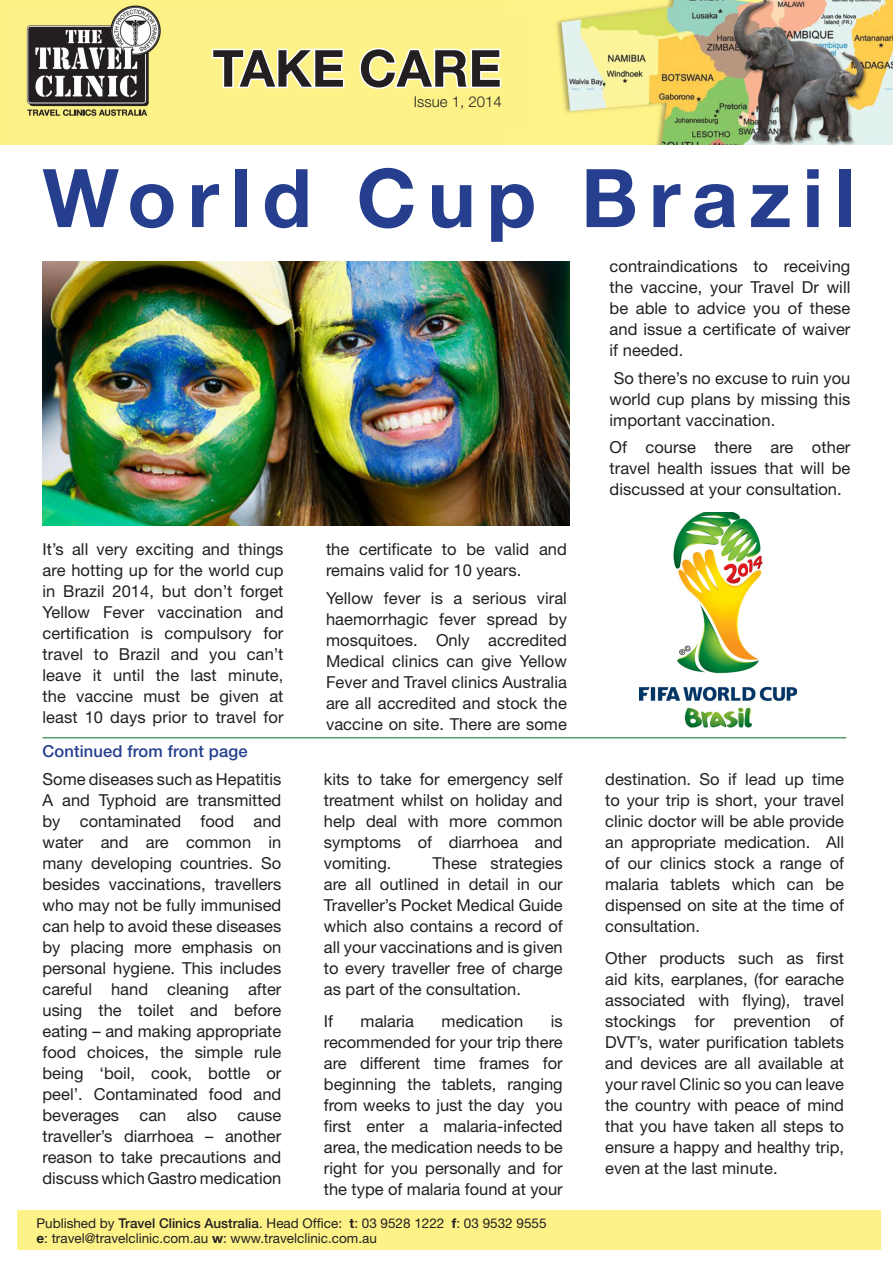
<style>
.page{position:relative;width:893px;height:1263px;background:#fff}
.page>*{position:absolute;margin:0;border:0;box-sizing:border-box;transform-origin:0 0}
.t1{font:700 81px "Helvetica Neue";letter-spacing:.135em;color:#253f8e}
.t2{font:700 51px "Helvetica Neue";color:#231f20}
.Paras{font:16.5px/21px "Helvetica Neue";color:#231f20;text-align:justify}
.t3{font:500 16.5px "Helvetica Neue";letter-spacing:.01em;color:#253f8e}
.t4{font:300 15px "Helvetica Neue";color:#231f20}
.t5{font:13.5px/15px "Helvetica Neue";color:#231f20}
.s1{font-weight:500}
.s2{font-weight:700}
</style>
<div class="page">
<img style="left:0;top:0;width:893px;height:145px">
<div style="left:17px;top:1210px;width:863px;height:39px;background:#fdf288"></div>
<svg style="left:210px;top:47px;width:136px;height:44px"></svg>
<svg style="left:358px;top:46px;width:145px;height:45px"></svg>
<img style="left:43px;top:261px;width:527px;height:264px">
<img style="left:639px;top:512px;width:157px;height:216px">
<hr style="left:43px;top:737px;width:803px;height:1px;background:#02731b">
<p class="t2" style="left:213px;top:37px;width:290px">TAKE CARE</p>
<p class="t4" style="left:414px;top:92px;width:89px">Issue 1, 2014</p>
<p class="t1" style="left:43px;top:148px;width:814px">World Cup Brazil</p>
<p class="Paras" style="left:43px;top:539px;width:242px">It’s all very exciting and things are hotting up for the world cup in Brazil 2014, but don’t forget Yellow Fever vaccination and certification is compulsory for travel to Brazil and you can’t leave it until the last minute, the vaccine must be given at least 10 days prior to travel for</p>
<p class="Paras" style="left:326px;top:539px;width:242px">the certificate to be valid and remains valid for 10 years.</p>
<p class="Paras" style="left:326px;top:587px;width:242px">Yellow fever is a serious viral haemorrhagic fever spread by mosquitoes. Only accredited Medical clinics can give Yellow Fever and Travel clinics Australia are all accredited and stock the vaccine on site. There are some</p>
<p class="t3" style="left:43px;top:741px;width:207px">Continued from front page</p>
<p class="Paras" style="left:43px;top:768px;width:240px">Some diseases such as Hepatitis A and Typhoid are transmitted by contaminated food and water and are common in many developing countries. So besides vaccinations, travellers who may not be fully immunised can help to avoid these diseases by placing more emphasis on personal hygiene. This includes careful hand cleaning after using the toilet and before eating – and making appropriate food choices, the simple rule being ‘boil, cook, bottle or peel’. Contaminated food and beverages can also cause traveller’s diarrhoea – another reason to take precautions and discuss which Gastro medication</p>
<p class="Paras" style="left:324px;top:768px;width:240px">kits to take for emergency self treatment whilst on holiday and help deal with more common symptoms of diarrhoea and vomiting.</p>
<p class="Paras" style="left:324px;top:852px;width:240px;text-indent:108px">These strategies are all outlined in detail in our Traveller’s Pocket Medical Guide which also contains a record of all your vaccinations and is given to every traveller free of charge as part of the consultation.</p>
<p class="Paras" style="left:324px;top:1010px;width:11px">If</p>
<p class="Paras" style="left:361px;top:1010px;width:55px">malaria</p>
<p class="Paras" style="left:442px;top:1010px;width:83px">medication</p>
<p class="Paras" style="left:324px;top:1010px;width:240px;text-indent:227px">is recommended for your trip there are different time frames for beginning the tablets, ranging from weeks to just the day you first enter a malaria-infected area, the medication needs to be right for you personally and for the type of malaria found at your</p>
<p class="t5" style="left:36px;top:1216px;width:512px">Published by <span class="s1">Travel Clinics Australia</span>. Head Office: <span class="s2">t</span>: 03 9528 1222 <span class="s2">f</span>: 03 9532 9555 <span class="s2">e</span>: travel@travelclinic.com.au <span class="s2">w</span>: www.travelclinic.com.au</p>
<p class="Paras" style="left:609px;top:256px;width:242px">contraindications to receiving the vaccine, your Travel Dr will be able to advice you of these and issue a certificate of waiver if needed.</p>
<p class="Paras" style="left:609px;top:367px;width:242px">So there’s no excuse to ruin you world cup plans by missing this important vaccination.</p>
<p class="Paras" style="left:609px;top:437px;width:242px">Of course there are other travel health issues that will be discussed at your consultation.</p>
<p class="Paras" style="left:605px;top:768px;width:240px">destination. So if lead up time to your trip is short, your travel clinic doctor will be able provide an appropriate medication. All of our clinics stock a range of malaria tablets which can be dispensed on site at the time of consultation.</p>
<p class="Paras" style="left:605px;top:947px;width:240px">Other products such as first aid kits, earplanes, (for earache associated with flying), travel stockings for prevention of DVT’s, water purification tablets and devices are all available at your ravel Clinic so you can leave the country with peace of mind that you have taken all steps to ensure a happy and healthy trip, even at the last minute.</p>
</div>
